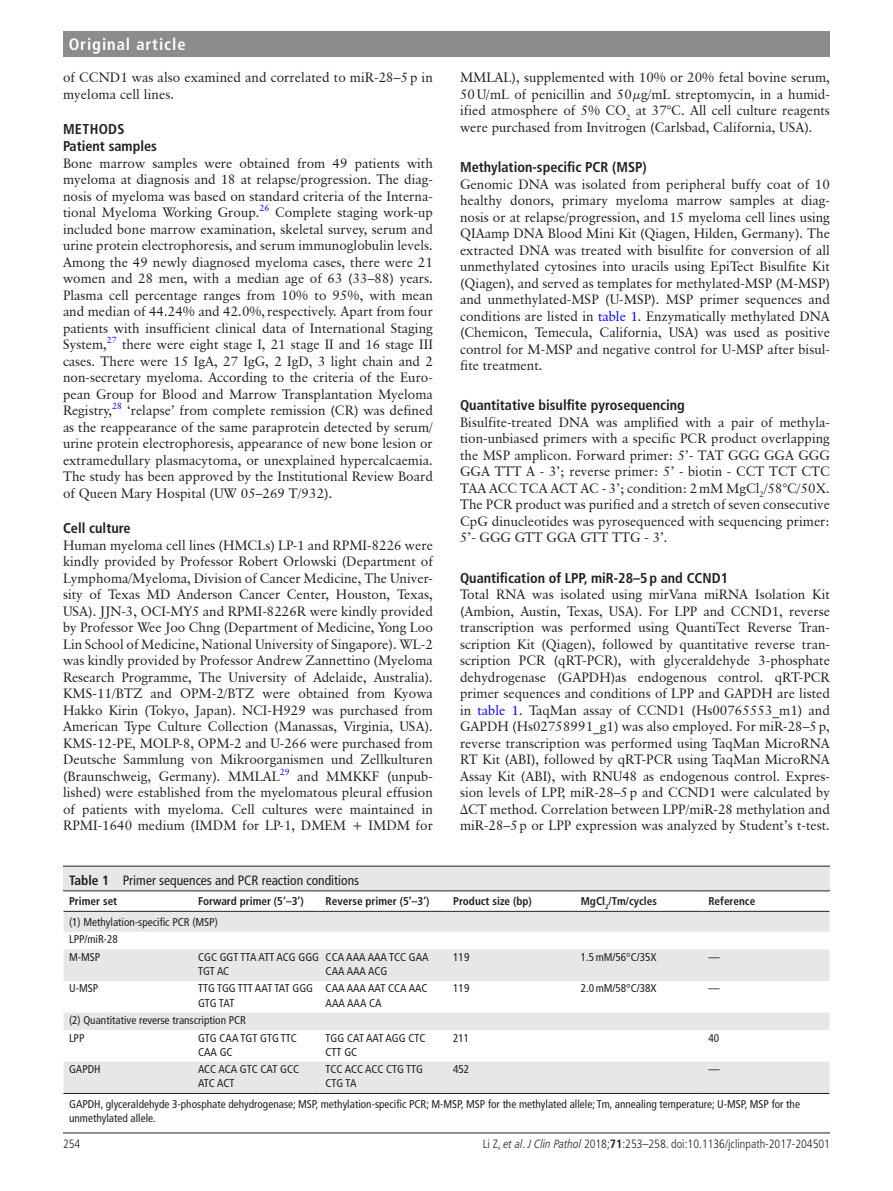
<style>
.page{position:relative;width:893px;height:1191px;background:#fff}
.page>*{position:absolute;margin:0;border:0;box-sizing:border-box;transform-origin:0 0}
.t1{font:700 condensed 16.5px "Frutiger LT Pro";letter-spacing:.055em;color:#fff}
.t2{font:700 condensed 14.25px/17.2px "Frutiger LT Pro";color:#231f20}
.t3{font:13.5px/16.5px "Classical Garamond BT";color:#231f20;text-align:justify}
.t4{font:condensed 13.5px "Frutiger LT Pro";color:#231f20}
.t5{font:300 condensed 12px "Frutiger LT Pro";color:#231f20}
.t6{font:condensed 11.25px/14.2px "Frutiger LT Pro";color:#231f20}
.t7{font:700 condensed 11.25px "Frutiger LT Pro";color:#231f20}
.s1{color:#00f}
.s2{font-weight:700}
.s3{font-style:italic}
</style>
<div class="page">
<hr style="left:63px;top:1132px;width:767px;height:1px;background:#231f20">
<div style="left:63px;top:31px;width:767px;height:25px;background:#8a8c8e"></div>
<div style="left:63px;top:866px;width:767px;height:256px;background:#e6e7e8"></div>
<hr style="left:63px;top:865px;width:767px;height:1px;background:#231f20">
<svg style="left:64px;top:891px;width:766px;height:230px;fill:#fff"></svg>
<hr style="left:63px;top:890px;width:129px;height:1px;background:#231f20">
<hr style="left:63px;top:911px;width:129px;height:1px;background:#231f20">
<hr style="left:192px;top:890px;width:128px;height:1px;background:#231f20">
<hr style="left:192px;top:911px;width:128px;height:1px;background:#231f20">
<hr style="left:320px;top:890px;width:127px;height:1px;background:#231f20">
<hr style="left:320px;top:911px;width:127px;height:1px;background:#231f20">
<hr style="left:447px;top:890px;width:128px;height:1px;background:#231f20">
<hr style="left:447px;top:911px;width:128px;height:1px;background:#231f20">
<hr style="left:575px;top:890px;width:127px;height:1px;background:#231f20">
<hr style="left:575px;top:911px;width:127px;height:1px;background:#231f20">
<hr style="left:702px;top:890px;width:128px;height:1px;background:#231f20">
<hr style="left:702px;top:911px;width:128px;height:1px;background:#231f20">
<hr style="left:63px;top:1093px;width:129px;height:1px;background:#231f20">
<hr style="left:192px;top:1093px;width:128px;height:1px;background:#231f20">
<hr style="left:320px;top:1093px;width:127px;height:1px;background:#231f20">
<hr style="left:447px;top:1093px;width:128px;height:1px;background:#231f20">
<hr style="left:575px;top:1093px;width:127px;height:1px;background:#231f20">
<hr style="left:702px;top:1093px;width:128px;height:1px;background:#231f20">
<svg style="left:63px;top:891px;width:1px;height:58px"></svg>
<hr style="left:63px;top:949px;width:1px;height:32px;background:#fff">
<hr style="left:63px;top:981px;width:1px;height:31px;background:#fff">
<svg style="left:63px;top:1012px;width:1px;height:18px"></svg>
<hr style="left:63px;top:1030px;width:1px;height:31px;background:#fff">
<hr style="left:63px;top:1061px;width:1px;height:32px;background:#fff">
<svg style="left:63px;top:1093px;width:1px;height:28px"></svg>
<hr style="left:63px;top:1121px;width:767px;height:1px;background:#fff">
<p class="t1" style="left:69px;top:34px;width:118px">Original article</p>
<p class="t3" style="left:63px;top:69px;width:371px">of CCND1 was also examined and correlated to miR-28–5p in myeloma cell lines.</p>
<p class="t2" style="left:63px;top:120px;width:95px">Methods<br>Patient samples</p>
<p class="t3" style="left:63px;top:155px;width:371px">Bone marrow samples were obtained from 49 patients with myeloma at diagnosis and 18 at relapse/progression. The diag&shy;nosis of myeloma was based on standard criteria of the Interna&shy;tional Myeloma Working Group.<sup>26</sup> Complete staging work-up included bone marrow examination, skeletal survey, serum and urine protein electrophoresis, and serum immunoglobulin levels.<br>Among the 49 newly diagnosed myeloma cases, there were 21 women and 28 men, with a median age of 63 (33–88) years.<br>Plasma cell percentage ranges from 10% to 95%, with mean and median of 44.24% and 42.0%,respectively. Apart from four patients with insufficient clinical data of International Staging System,<sup>27</sup> there were eight stage I, 21 stage II and 16 stage III cases. There were 15 IgA, 27 IgG, 2 IgD, 3 light chain and 2 non-secretary myeloma. According to the criteria of the Euro&shy;pean Group for Blood and Marrow Transplantation Myeloma Registry,<sup>28</sup> ‘relapse’ from complete remission (CR) was defined as the reappearance of the same paraprotein detected by serum/ urine protein electrophoresis, appearance of new bone lesion or extramedullary plasmacytoma, or unexplained hypercalcaemia.<br>The study has been approved by the Institutional Review Board of Queen Mary Hospital (UW 05–269 T/932).</p>
<p class="t2" style="left:63px;top:519px;width:69px">Cell culture</p>
<p class="t3" style="left:63px;top:536px;width:371px">Human myeloma cell lines (HMCLs) LP-1 and RPMI-8226 were kindly provided by Professor Robert Orlowski (Department of Lymphoma/Myeloma, Division of Cancer Medicine, The Univer&shy;sity of Texas MD Anderson Cancer Center, Houston, Texas, USA). JJN-3, OCI-MY5 and RPMI-8226R were kindly provided by Professor Wee Joo Chng (Department of Medicine, Yong Loo Lin School of Medicine, National University of Singapore). WL-2 was kindly provided by Professor Andrew Zannettino (Myeloma Research Programme, The University of Adelaide, Australia).<br>KMS-11/BTZ and OPM-2/BTZ were obtained from Kyowa Hakko Kirin (Tokyo, Japan). NCI-H929 was purchased from American Type Culture Collection (Manassas, Virginia, USA).<br>KMS-12-PE, MOLP-8, OPM-2 and U-266 were purchased from Deutsche Sammlung von Mikroorganismen und Zellkulturen (Braunschweig, Germany). MMLAL<sup>29</sup> and MMKKF (unpub&shy;lished) were established from the myelomatous pleural effusion of patients with myeloma. Cell cultures were maintained in RPMI-1640 medium (IMDM for LP-1, DMEM + IMDM for</p>
<p class="t3" style="left:460px;top:69px;width:371px">MMLAL), supplemented with 10% or 20% fetal bovine serum, 50U/mL of penicillin and 50μg/mL streptomycin, in a humid&shy;ified atmosphere of 5% CO<sub>2</sub> at 37°C. All cell culture reagents were purchased from Invitrogen (Carlsbad, California, USA).</p>
<p class="t2" style="left:460px;top:158px;width:188px">Methylation-specific PCR (MSP)</p>
<p class="t3" style="left:460px;top:175px;width:371px">Genomic DNA was isolated from peripheral buffy coat of 10 healthy donors, primary myeloma marrow samples at diag&shy;nosis or at relapse/progression, and 15 myeloma cell lines using QIAamp DNA Blood Mini Kit (Qiagen, Hilden, Germany). The extracted DNA was treated with bisulfite for conversion of all unmethylated cytosines into uracils using EpiTect Bisulfite Kit (Qiagen), and served as templates for methylated-MSP (M-MSP) and unmethylated-MSP (U-MSP). MSP primer sequences and conditions are listed in <span class="s1">table 1</span>. Enzymatically methylated DNA (Chemicon, Temecula, California, USA) was used as positive control for M-MSP and negative control for U-MSP after bisul&shy;fite treatment.</p>
<p class="t2" style="left:460px;top:397px;width:226px">Quantitative bisulfite pyrosequencing</p>
<p class="t3" style="left:460px;top:414px;width:371px">Bisulfite-treated DNA was amplified with a pair of methyla&shy;tion-unbiased primers with a specific PCR product overlapping the MSP amplicon. Forward primer: 5’- TAT GGG GGA GGG GGA TTT A - 3’; reverse primer: 5’ - biotin - CCT TCT CTC TAA ACC TCA ACT AC - 3’; condition: 2mM MgCl<sub>2</sub>/58°C/50X.<br>The PCR product was purified and a stretch of seven consecutive CpG dinucleotides was pyrosequenced with sequencing primer:<br>5’- GGG GTT GGA GTT TTG - 3’.</p>
<p class="t2" style="left:460px;top:569px;width:270px">Quantification of LPP, miR-28–5p and CCND 1</p>
<p class="t3" style="left:460px;top:586px;width:371px">Total RNA was isolated using mirVana miRNA Isolation Kit (Ambion, Austin, Texas, USA). For LPP and CCND1, reverse transcription was performed using QuantiTect Reverse Tran&shy;scription Kit (Qiagen), followed by quantitative reverse tran&shy;scription PCR (qRT-PCR), with glyceraldehyde 3-phosphate dehydrogenase (GAPDH)as endogenous control. qRT-PCR primer sequences and conditions of LPP and GAPDH are listed in <span class="s1">table 1</span>. TaqMan assay of CCND1 (Hs00765553_m1) and GAPDH (Hs02758991_g1) was also employed. For miR-28–5p, reverse transcription was performed using TaqMan MicroRNA RT Kit (ABI), followed by qRT-PCR using TaqMan MicroRNA Assay Kit (ABI), with RNU48 as endogenous control. Expres&shy;sion levels of LPP, miR-28–5p and CCND1 were calculated by ∆CT method. Correlation between LPP/miR-28 methylation and miR-28–5p or LPP expression was analyzed by Student’s t-test.</p>
<p class="t4" style="left:69px;top:872px;width:292px"><span class="s2">Table 1</span> Primer sequences and PCR reaction conditions</p>
<p class="t7" style="left:69px;top:894px;width:50px">Primer set</p>
<p class="t7" style="left:198px;top:894px;width:107px">Forward primer (5’–3’)</p>
<p class="t7" style="left:326px;top:894px;width:105px">Reverse primer (5’–3’)</p>
<p class="t7" style="left:453px;top:894px;width:80px">Product size (bp)</p>
<p class="t7" style="left:581px;top:894px;width:78px">MgCl<sub>2</sub>/Tm/cycles</p>
<p class="t7" style="left:708px;top:894px;width:48px">Reference</p>
<p class="t6" style="left:69px;top:913px;width:150px;line-height:17.4px">(1) Methylation-specific PCR (MSP)<br>LPP/miR-28<br>M-MSP</p>
<p class="t6" style="left:198px;top:949px;width:123px">CGC GGT TTA ATT ACG GGG<br>TGT AC</p>
<p class="t6" style="left:326px;top:949px;width:105px">CCA AAA AAA TCC GAA<br>CAA AAA ACG</p>
<p class="t6" style="left:453px;top:949px;width:18px">119</p>
<p class="t6" style="left:581px;top:949px;width:77px">1.5mM/56°C/35X</p>
<p class="t6" style="left:708px;top:949px;width:13px">—</p>
<p class="t6" style="left:69px;top:981px;width:31px">U-MSP</p>
<p class="t6" style="left:198px;top:981px;width:117px">TTG TGG TTT AAT TAT GGG<br>GTG TAT</p>
<p class="t6" style="left:326px;top:981px;width:103px">CAA AAA AAT CCA AAC<br>AAA AAA CA</p>
<p class="t6" style="left:453px;top:981px;width:18px">119</p>
<p class="t6" style="left:581px;top:981px;width:77px">2.0mM/58°C/38X</p>
<p class="t6" style="left:708px;top:981px;width:13px">—</p>
<p class="t6" style="left:69px;top:1011px;width:179px;line-height:17.4px">(2) Quantitative reverse transcription PCR<br>LPP</p>
<p class="t6" style="left:198px;top:1030px;width:100px">GTG CAA TGT GTG TTC<br>CAA GC</p>
<p class="t6" style="left:326px;top:1030px;width:101px">TGG CAT AAT AGG CTC<br>CTT GC</p>
<p class="t6" style="left:453px;top:1030px;width:18px">211</p>
<p class="t6" style="left:708px;top:1030px;width:12px">40</p>
<p class="t6" style="left:69px;top:1062px;width:33px">GAPDH</p>
<p class="t6" style="left:198px;top:1062px;width:103px">ACC ACA GTC CAT GCC<br>ATC ACT</p>
<p class="t6" style="left:326px;top:1062px;width:99px">TCC ACC ACC CTG TTG<br>CTG TA</p>
<p class="t6" style="left:453px;top:1062px;width:18px">452</p>
<p class="t6" style="left:708px;top:1062px;width:13px">—</p>
<p class="t6" style="left:69px;top:1097px;width:732px">GAPDH, glyceraldehyde 3-phosphate dehydrogenase; MSP, methylation-specific PCR; M-MSP, MSP for the methylated allele; Tm, annealing temperature; U-MSP, MSP for the unmethylated allele.</p>
<p class="t5" style="left:63px;top:1136px;width:19px">254</p>
<p class="t5" style="left:483px;top:1136px;width:349px">Li Z, <span class="s3">et al</span>. <span class="s3">J Clin Pathol</span> 2018;<span class="s2">71</span>:253–258. doi:10.1136/jclinpath-2017-204501</p>
</div>
